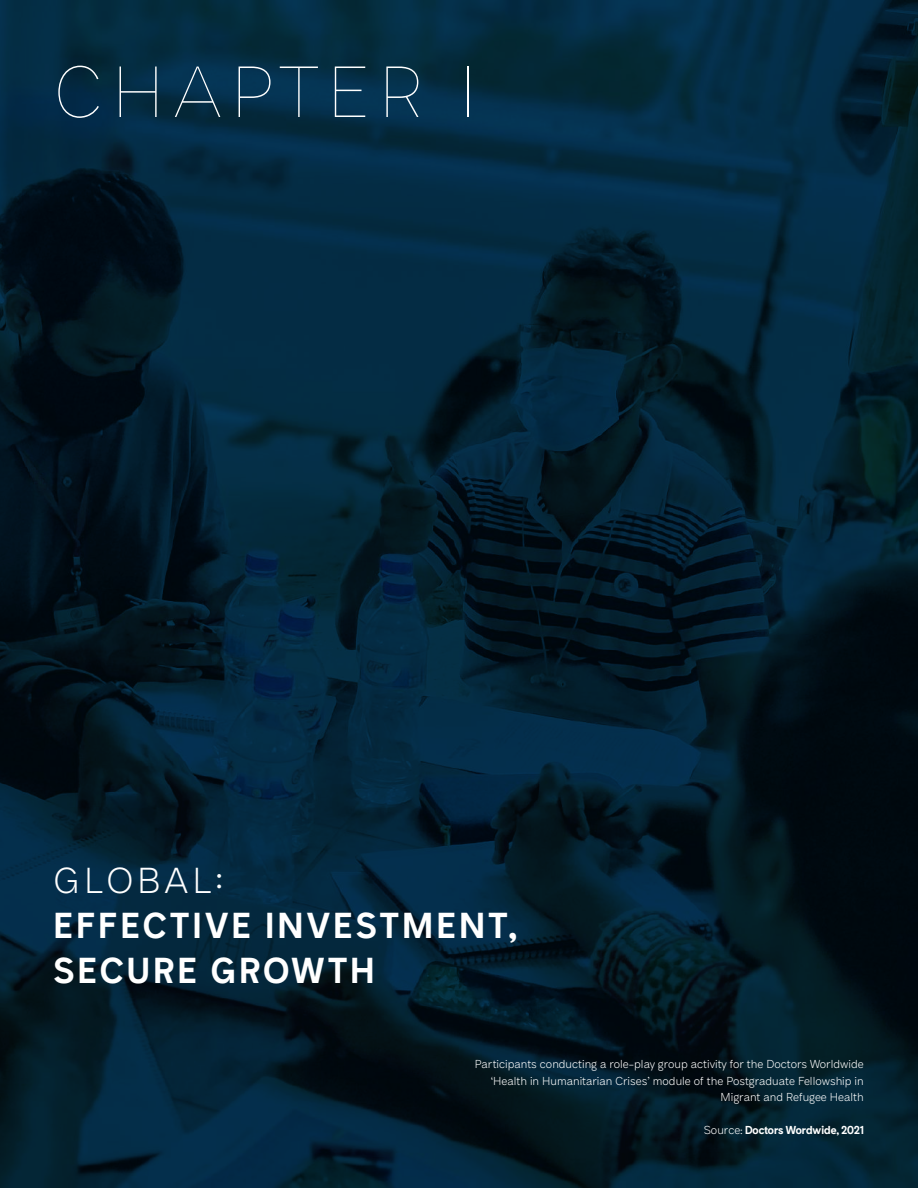
<style>
.page{position:relative;width:918px;height:1188px;background:#fff}
.page>*{position:absolute;margin:0;border:0;box-sizing:border-box;transform-origin:0 0}
.t1{font:100 75px "Compita";letter-spacing:.1em;color:#fff}
.t2{font:700 37.5px/45px "Compita";letter-spacing:.1em;color:#fff}
.t3{font:37.5px "Compita";letter-spacing:.1em;color:#fff}
.t4{font:12px/16.5px "Compita";color:#fff;text-align:right}
.t5{font:700 12px "Compita";color:#fff}
.s1{font-weight:400}
</style>
<div class="page">
<img style="left:0;top:0;width:918px;height:1188px">
<h1 class="t1" style="left:54px;top:49px;width:425px">CHAPTER I</h1>
<h2 class="t3" style="left:54px;top:859px;width:171px">GLOBAL:</h2>
<h2 class="t2" style="left:54px;top:906px;width:466px">EFFECTIVE INVESTMENT,<br>SECURE GROWTH</h2>
<p class="t4" style="left:475px;top:1056px;width:390px">Participants conducting a role-play group activity for the Doctors Worldwide ‘Health in Humanitarian Crises’ module of the Postgraduate Fellowship in<br>Migrant and Refugee Health</p>
<p class="t5" style="left:704px;top:1123px;width:161px"><span class="s1">Source:</span> Doctors Wordwide, 2021</p>
</div>
